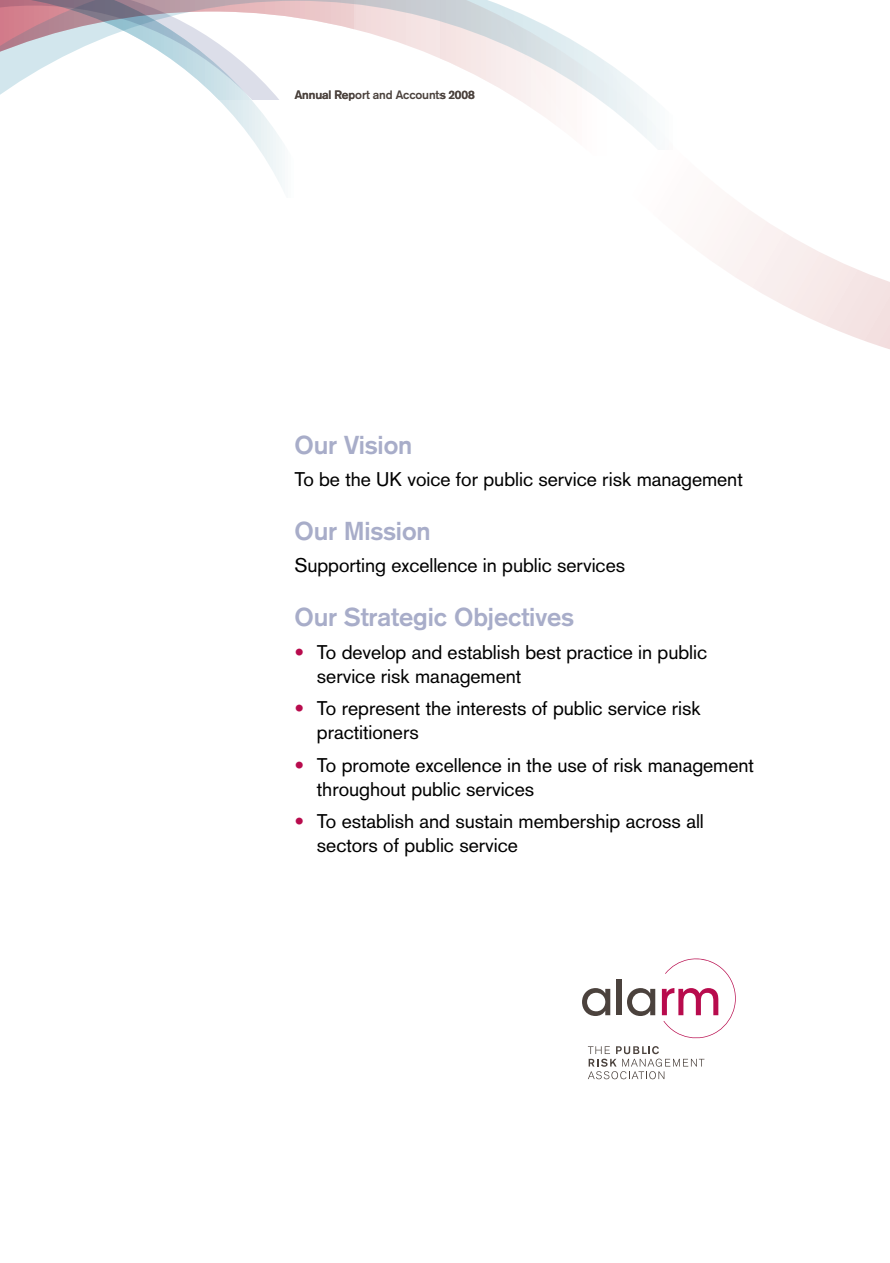
<style>
.page{position:relative;width:890px;height:1263px;background:#fff}
.page>*{position:absolute;margin:0;border:0;box-sizing:border-box;transform-origin:0 0}
.t1{font:700 25.5px "Akzidenz Grotesk";letter-spacing:-.005em;color:#a8adc9}
.t2{font:19.5px/24px "Akzidenz Grotesk";letter-spacing:-.005em;color:#000}
.t3{font:700 12px "Akzidenz Grotesk";letter-spacing:-.01em;color:#4b423d}
.s1{color:#b80b4d}
</style>
<div class="page">
<svg style="left:353px;top:0;width:87px;height:58px"></svg>
<svg style="left:0;top:0;width:353px;height:157px"></svg>
<svg style="left:440px;top:0;width:449px;height:349px"></svg>
<svg style="left:582px;top:988px;width:28px;height:28px"></svg>
<div style="left:617px;top:979px;width:5px;height:36px;background:#4b423d"></div>
<svg style="left:627px;top:988px;width:28px;height:28px"></svg>
<svg style="left:661px;top:958px;width:75px;height:81px"></svg>
<svg style="left:587px;top:1046px;width:117px;height:33px"></svg>
<div style="left:58px;top:74px;width:112px;height:104px;background:#fff"></div>
<p class="t3" style="left:295px;top:88px;width:181px">Annual Report and Accounts 2008</p>
<p class="t1" style="left:294px;top:429px;width:119px">Our Vision</p>
<p class="t2" style="left:294px;top:467px;width:450px">To be the UK voice for public service risk management</p>
<p class="t1" style="left:294px;top:516px;width:138px">Our Mission</p>
<p class="t2" style="left:294px;top:553px;width:332px">Supporting excellence in public services</p>
<p class="t1" style="left:294px;top:602px;width:281px">Our Strategic Objectives</p>
<p class="t2" style="left:317px;top:640px;width:391px;text-indent:-23px"><span class="s1">•</span> To develop and establish best practice in public service risk management</p>
<p class="t2" style="left:317px;top:696px;width:385px;text-indent:-23px"><span class="s1">•</span> To represent the interests of public service risk practitioners</p>
<p class="t2" style="left:317px;top:753px;width:438px;text-indent:-23px"><span class="s1">•</span> To promote excellence in the use of risk management throughout public services</p>
<p class="t2" style="left:317px;top:809px;width:388px;text-indent:-23px"><span class="s1">•</span> To establish and sustain membership across all sectors of public service</p>
</div>
